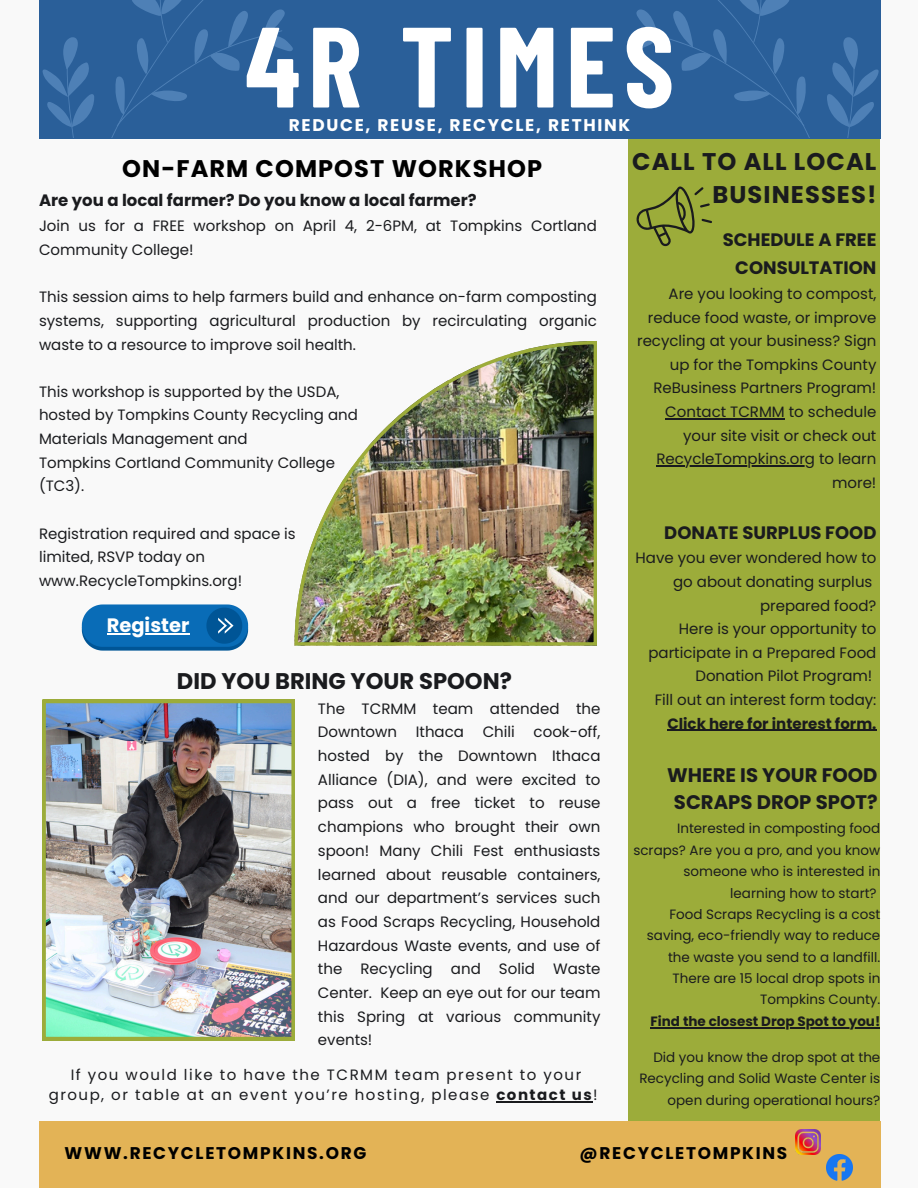
<style>
.page{position:relative;width:918px;height:1188px;background:#f9f9f9}
.page>*{position:absolute;margin:0;border:0;box-sizing:border-box;transform-origin:0 0}
.t1{font:700 114px "Barlow Condensed";letter-spacing:.07em;color:#fff}
.t2{font:700 24.15px/33.8px "Poppins";letter-spacing:.045em;color:#1a1b1e;text-align:right}
.t3{font:700 24px "Poppins";letter-spacing:.045em;color:#000}
.t4{font:700 22.65px "Poppins";color:#1a1b1e}
.t5{font:700 19.65px/27px "Poppins";color:#1a1b1e;text-align:center}
.t6{font:700 19.35px "Poppins";color:#fff}
.t7{font:700 18px/28.2px "Poppins";color:#1a1b1e;text-align:right}
.t8{font:700 16.95px "Poppins";letter-spacing:.1em;color:#000}
.t9{font:700 16.95px "Poppins";letter-spacing:.1em;color:#fff}
.t10{font:700 16.5px "Poppins";color:#1a1b1e}
.t11{font:15px/23.7px "Poppins";color:#1a1b1e;text-align:right}
.t12{font:15px/20.2px "Poppins";letter-spacing:.1em;color:#1a1b1e;text-align:center}
.t13{font:13.5px/21.3px "Poppins";color:#1a1b1e;text-align:right}
.t14{font:700 13.5px "Poppins";color:#1a1b1e}
.s1{font-weight:700}
</style>
<div class="page">
<div style="left:39px;top:0;width:841px;height:139px;background:#2a5f99"></div>
<svg style="left:628px;top:0;width:251px;height:138px"></svg>
<svg style="left:43px;top:0;width:250px;height:138px"></svg>
<div style="left:628px;top:139px;width:252px;height:463px;background:#9cac3a"></div>
<div style="left:628px;top:598px;width:252px;height:544px;background:#9cac3a"></div>
<div style="left:39px;top:1122px;width:841px;height:66px;background:#e3b356"></div>
<img style="left:796px;top:1130px;width:24px;height:25px">
<img style="left:826px;top:1154px;width:26px;height:26px">
<img style="left:42px;top:700px;width:252px;height:340px">
<img style="left:294px;top:341px;width:303px;height:305px">
<svg style="left:636px;top:187px;width:76px;height:59px"></svg>
<hr style="left:665px;top:418px;width:120px;height:1px;background:#1a1b1e">
<hr style="left:656px;top:465px;width:159px;height:2px;background:#1a1b1e">
<hr style="left:667px;top:730px;width:209px;height:1px;background:#1a1b1e">
<hr style="left:651px;top:1027px;width:229px;height:1px;background:#1a1b1e">
<hr style="left:496px;top:1101px;width:97px;height:1px;background:#1a1b1e">
<svg style="left:82px;top:604px;width:166px;height:47px;background:#1b73b5"></svg>
<hr style="left:107px;top:633px;width:82px;height:1px;background:#fff">
<h6 class="t1" style="left:245px;top:-6px;width:431px">4R TIMES</h6>
<p class="t9" style="left:289px;top:113px;width:343px">REDUCE, REUSE, RECYCLE, RETHINK</p>
<p class="t3" style="left:122px;top:152px;width:422px">ON-FARM COMPOST WORKSHOP</p>
<p class="t2" style="left:632px;top:144px;width:246px">CALL TO ALL LOCAL<br>BUSINESSES!</p>
<p class="t10" style="left:39px;top:188px;width:439px">Are you a local farmer? Do you know a local farmer?</p>
<p class="t11" style="left:39px;top:214px;width:559px;text-align:left">Join us for a FREE workshop on April 4, 2-6PM, at Tompkins Cortland<br>Community College!</p>
<p class="t11" style="left:39px;top:285px;width:559px;text-align:justify">This session aims to help farmers build and enhance on-farm composting systems, supporting agricultural production by recirculating organic waste to a resource to improve soil health.</p>
<h1 class="t11" style="left:39px;top:380px;width:320px;text-align:left">This workshop is supported by the USDA, hosted by Tompkins County Recycling and<br>Materials Management and<br>Tompkins Cortland Community College (TC3).</h1>
<h5 class="t11" style="left:39px;top:521px;width:258px;text-align:left">Registration required and space is limited, RSVP today on www.RecycleTompkins.org!</h5>
<p class="t7" style="left:723px;top:226px;width:155px">SCHEDULE A FREE<br>CONSULTATION</p>
<p class="t11" style="left:637px;top:282px;width:241px">Are you looking to compost, reduce food waste, or improve recycling at your business? Sign up for the Tompkins County<br>ReBusiness Partners Program!<br>Contact TCRMM to schedule your site visit or check out</p>
<p class="t11" style="left:656px;top:447px;width:222px">RecycleTompkins.org to learn more!</p>
<p class="t7" style="left:664px;top:518px;width:214px">DONATE SURPLUS FOOD</p>
<p class="t11" style="left:636px;top:546px;width:242px">Have you ever wondered how to go about donating surplus prepared food?<br>Here is your opportunity to participate in a Prepared Food<br>Donation Pilot Program!</p>
<p class="t11" style="left:655px;top:688px;width:223px">Fill out an interest form today:<br><span class="s1">Click here for interest form.</span></p>
<p class="t6" style="left:107px;top:612px;width:84px">Register</p>
<h3 class="t4" style="left:177px;top:665px;width:336px">DID YOU BRING YOUR SPOON?</h3>
<h6 class="t11" style="left:318px;top:697px;width:284px;text-align:justify">The TCRMM team attended the Downtown Ithaca Chili cook-off, hosted by the Downtown Ithaca Alliance (DIA), and were excited to pass out a free ticket to reuse champions who brought their own spoon! Many Chili Fest enthusiasts learned about reusable containers, and our department’s services such as Food Scraps Recycling, Household Hazardous Waste events, and use of the Recycling and Solid Waste Center. Keep an eye out for our team this Spring at various community events!</h6>
<h2 class="t5" style="left:667px;top:762px;width:212px">WHERE IS YOUR FOOD<br>SCRAPS DROP SPOT?</h2>
<h2 class="t13" style="left:633px;top:818px;width:248px">Interested in composting food scraps? Are you a pro, and you know someone who is interested in learning how to start?</h2>
<h6 class="t13" style="left:647px;top:904px;width:235px">Food Scraps Recycling is a cost saving, eco-friendly way to reduce the waste you send to a landfill.<br>There are 15 local drop spots in<br>Tompkins County.</h6>
<h6 class="t14" style="left:651px;top:1012px;width:231px">Find the closest Drop Spot to you!</h6>
<h6 class="t13" style="left:639px;top:1046px;width:242px">Did you know the drop spot at the<br>Recycling and Solid Waste Center is open during operational hours?</h6>
<h6 class="t12" style="left:49px;top:1064px;width:551px">If you would like to have the TCRMM team present to your group, or table at an event you’re hosting, please <span class="s1">contact us</span>!</h6>
<p class="t8" style="left:65px;top:1142px;width:303px">WWW.RECYCLETOMPKINS.ORG</p>
<p class="t8" style="left:580px;top:1142px;width:209px">@RECYCLETOMPKINS</p>
</div>
